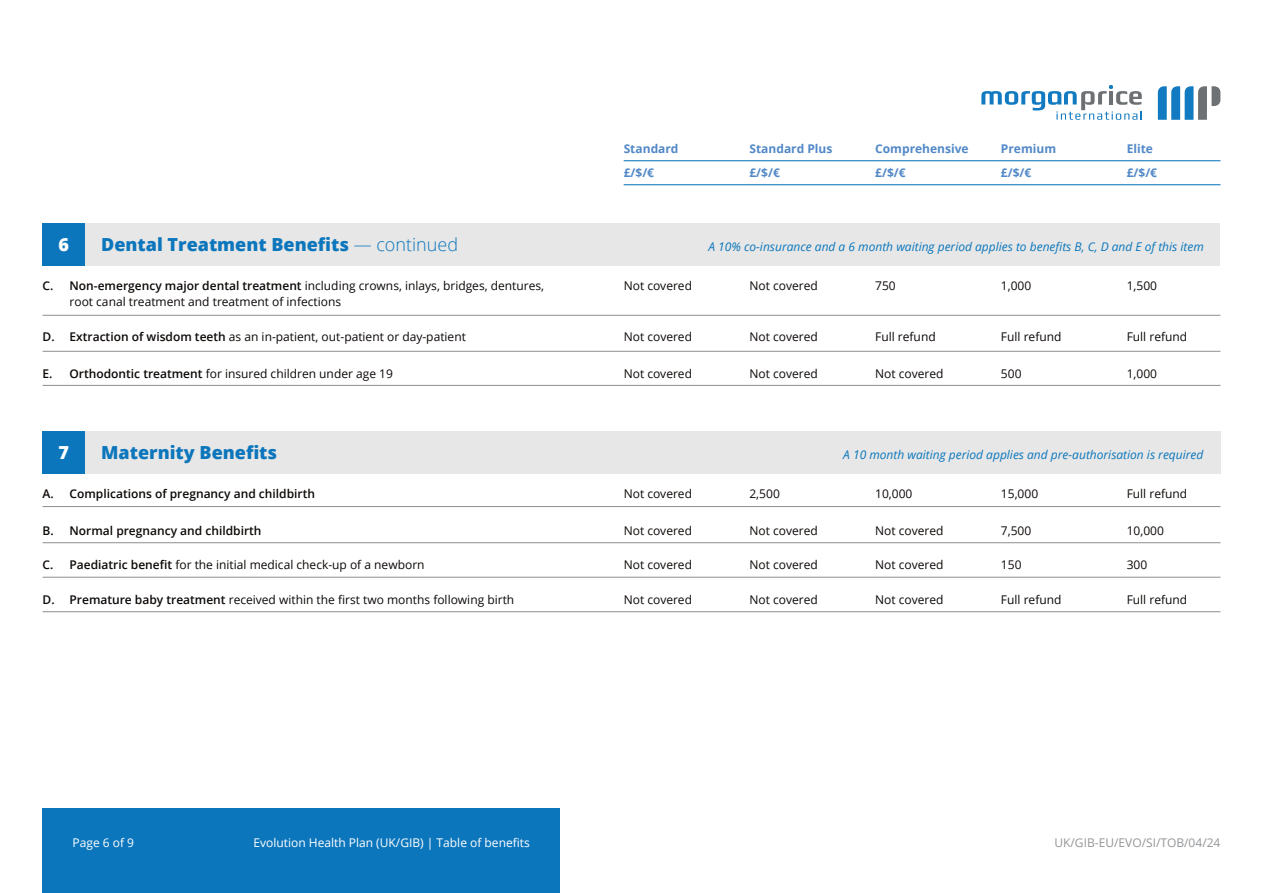
<style>
.page{position:relative;width:1263px;height:893px;background:#fff}
.page>*{position:absolute;margin:0;border:0;box-sizing:border-box;transform-origin:0 0}
.t1{font:800 18px "Open Sans";color:#0c76bd}
.t2{font:800 18px "Open Sans";color:#fff}
.t3{font:12px/16.5px "Open Sans";color:#0c0806}
.t4{font:italic 12px "Open Sans";color:#0c76bd}
.t5{font:700 12px "Open Sans";color:#5188c7}
.t6{font:600 12px "Open Sans";color:#0c0806}
.t7{font:12px "Open Sans";color:#fff}
.t8{font:12px "Open Sans";color:#939598}
.s1{font-weight:300}
.s2{font-weight:600}
</style>
<div class="page">
<div style="left:43px;top:808px;width:517px;height:85px;background:#0c76bd"></div>
<svg style="left:981px;top:85px;width:161px;height:35px"></svg>
<svg style="left:1158px;top:86px;width:62px;height:34px"></svg>
<hr style="left:624px;top:184px;width:596px;height:1px;background:#0c76bd">
<hr style="left:624px;top:160px;width:596px;height:1px;background:#0c76bd">
<div style="left:43px;top:223px;width:1177px;height:42px;background:#e6e7e6"></div>
<div style="left:43px;top:223px;width:42px;height:42px;background:#0c76bd"></div>
<hr style="left:43px;top:385px;width:1177px;height:1px;background:#939598">
<hr style="left:43px;top:315px;width:1177px;height:1px;background:#939598">
<hr style="left:43px;top:351px;width:1177px;height:1px;background:#939598">
<div style="left:43px;top:431px;width:1177px;height:42px;background:#e6e7e6"></div>
<div style="left:43px;top:431px;width:42px;height:42px;background:#0c76bd"></div>
<hr style="left:43px;top:506px;width:1177px;height:1px;background:#939598">
<hr style="left:43px;top:542px;width:1177px;height:1px;background:#939598">
<hr style="left:43px;top:577px;width:1177px;height:1px;background:#939598">
<hr style="left:43px;top:611px;width:1177px;height:1px;background:#939598">
<p class="t5" style="left:624px;top:141px;width:56px">Standard</p>
<p class="t5" style="left:749px;top:141px;width:85px">Standard Plus</p>
<p class="t5" style="left:875px;top:141px;width:95px">Comprehensive</p>
<p class="t5" style="left:1001px;top:141px;width:57px">Premium</p>
<p class="t5" style="left:1127px;top:141px;width:28px">Elite</p>
<p class="t5" style="left:624px;top:165px;width:32px">£/$/€</p>
<p class="t5" style="left:749px;top:165px;width:32px">£/$/€</p>
<p class="t5" style="left:875px;top:165px;width:32px">£/$/€</p>
<p class="t5" style="left:1001px;top:165px;width:32px">£/$/€</p>
<p class="t5" style="left:1127px;top:165px;width:32px">£/$/€</p>
<p class="t2" style="left:59px;top:231px;width:12px">6</p>
<p class="t1" style="left:101px;top:231px;width:358px">Dental Treatment Benefits <span class="s1">— continued</span></p>
<p class="t4" style="left:708px;top:238px;width:497px">A 10% co-insurance and a 6 month waiting period applies to benefits B, C, D and E of this item</p>
<p class="t3" style="left:70px;top:277px;width:476px;text-indent:-27px"><span class="s2">C. Non-emergency major dental treatment</span> including crowns, inlays, bridges, dentures, root canal treatment and treatment of infections</p>
<p class="t3" style="left:624px;top:277px;width:70px">Not covered</p>
<p class="t3" style="left:749px;top:277px;width:70px">Not covered</p>
<p class="t3" style="left:875px;top:277px;width:22px">750</p>
<p class="t3" style="left:1001px;top:277px;width:32px">1,000</p>
<p class="t3" style="left:1127px;top:277px;width:32px">1,500</p>
<p class="t3" style="left:43px;top:328px;width:425px"><span class="s2">D. Extraction of wisdom teeth</span> as an in-patient, out-patient or day-patient</p>
<p class="t3" style="left:624px;top:328px;width:70px">Not covered</p>
<p class="t3" style="left:749px;top:328px;width:70px">Not covered</p>
<p class="t3" style="left:875px;top:328px;width:62px">Full refund</p>
<p class="t3" style="left:1001px;top:328px;width:62px">Full refund</p>
<p class="t3" style="left:1127px;top:328px;width:62px">Full refund</p>
<p class="t3" style="left:43px;top:365px;width:352px"><span class="s2">E. Orthodontic treatment</span> for insured children under age 19</p>
<p class="t3" style="left:624px;top:365px;width:70px">Not covered</p>
<p class="t3" style="left:749px;top:365px;width:70px">Not covered</p>
<p class="t3" style="left:875px;top:365px;width:70px">Not covered</p>
<p class="t3" style="left:1001px;top:365px;width:22px">500</p>
<p class="t3" style="left:1127px;top:365px;width:32px">1,000</p>
<p class="t2" style="left:59px;top:439px;width:12px">7</p>
<p class="t1" style="left:101px;top:439px;width:177px">Maternity Benefits</p>
<p class="t4" style="left:843px;top:447px;width:362px">A 10 month waiting period applies and pre-authorisation is required</p>
<p class="t6" style="left:43px;top:485px;width:274px">A. Complications of pregnancy and childbirth</p>
<p class="t3" style="left:875px;top:485px;width:39px">10,000</p>
<p class="t6" style="left:43px;top:522px;width:220px">B. Normal pregnancy and childbirth</p>
<p class="t3" style="left:875px;top:522px;width:70px">Not covered</p>
<p class="t3" style="left:624px;top:485px;width:70px">Not covered</p>
<p class="t3" style="left:624px;top:522px;width:70px">Not covered</p>
<p class="t3" style="left:624px;top:556px;width:70px">Not covered</p>
<p class="t3" style="left:749px;top:485px;width:32px">2,500</p>
<p class="t3" style="left:749px;top:522px;width:70px">Not covered</p>
<p class="t3" style="left:749px;top:556px;width:70px">Not covered</p>
<p class="t3" style="left:43px;top:556px;width:384px"><span class="s2">C. Paediatric benefit</span> for the initial medical check-up of a newborn</p>
<p class="t3" style="left:875px;top:556px;width:70px">Not covered</p>
<p class="t3" style="left:1001px;top:485px;width:39px">15,000</p>
<p class="t3" style="left:1001px;top:522px;width:32px">7,500</p>
<p class="t3" style="left:1001px;top:556px;width:22px">150</p>
<p class="t3" style="left:1127px;top:485px;width:62px">Full refund</p>
<p class="t3" style="left:1127px;top:522px;width:39px">10,000</p>
<p class="t3" style="left:1127px;top:556px;width:22px">300</p>
<p class="t3" style="left:43px;top:591px;width:473px"><span class="s2">D. Premature baby treatment</span> received within the first two months following birth</p>
<p class="t3" style="left:624px;top:591px;width:70px">Not covered</p>
<p class="t3" style="left:749px;top:591px;width:70px">Not covered</p>
<p class="t3" style="left:875px;top:591px;width:70px">Not covered</p>
<p class="t3" style="left:1001px;top:591px;width:62px">Full refund</p>
<p class="t3" style="left:1127px;top:591px;width:62px">Full refund</p>
<p class="t7" style="left:73px;top:834px;width:63px">Page 6 of 9</p>
<p class="t7" style="left:253px;top:834px;width:278px">Evolution Health Plan (UK/GIB) | Table of benefits</p>
<p class="t8" style="left:1054px;top:834px;width:167px">UK/GIB-EU/EVO/SI/TOB/04/24</p>
</div>
